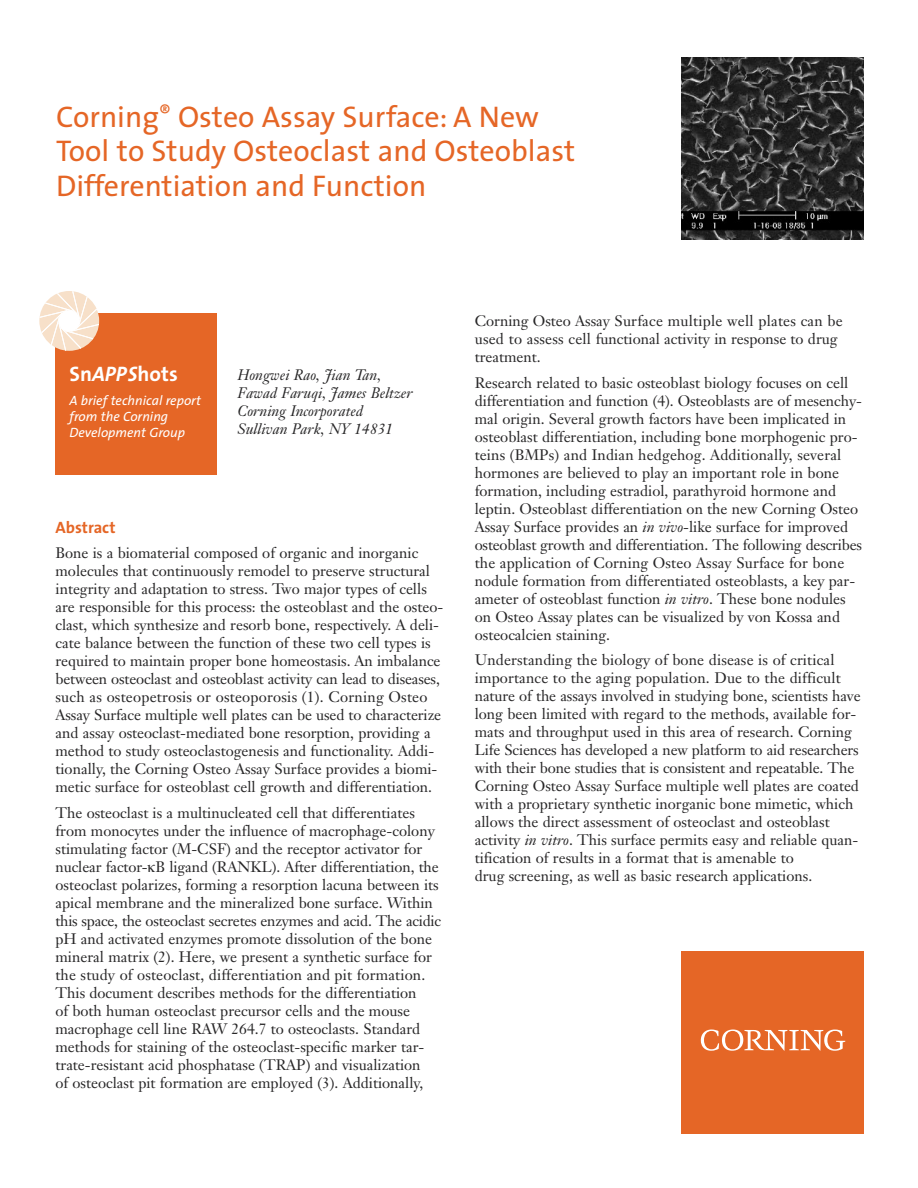
<style>
.page{position:relative;width:918px;height:1188px;background:#fff}
.page>*{position:absolute;margin:0;border:0;box-sizing:border-box;transform-origin:0 0}
.t1{font:30px/34.5px "The Sans";color:#e56626}
.t2{font:700 21px "The Sans";color:#fff}
.t3{font:700 16.5px "The Sans";color:#e56626}
.t4{font:15px/18px "Janson Text";color:#272627}
.t5{font:italic 15px/18px "Janson Text";color:#272627}
.t6{font:italic 13.5px/16.2px "The Sans";color:#fff}
.s1{font-style:italic}
</style>
<div class="page">
<img style="left:682px;top:57px;width:182px;height:182px">
<div style="left:55px;top:314px;width:161px;height:161px;background:#e56626"></div>
<svg style="left:39px;top:291px;width:60px;height:60px"></svg>
<div style="left:682px;top:952px;width:182px;height:182px;background:#e56626"></div>
<svg style="left:701px;top:1030px;width:144px;height:21px"></svg>
<h1 class="t1" style="left:56px;top:102px;width:521px">Corning<sup>®</sup> Osteo Assay Surface: A New<br>Tool to Study Osteoclast and Osteoblast<br>Differentiation and Function</h1>
<h2 class="t2" style="left:69px;top:366px;width:110px">Sn<span class="s1">APPS</span>hots</h2>
<p class="t6" style="left:69px;top:394px;width:133px">A brief technical report from the Corning<br>Development Group</p>
<p class="t5" style="left:237px;top:367px;width:177px">Hongwei Rao, Jian Tan,<br>Fawad Faruqi, James Beltzer<br>Corning Incorporated<br>Sullivan Park, NY 14831</p>
<p class="t3" style="left:56px;top:521px;width:62px">Abstract</p>
<p class="t4" style="left:55px;top:546px;width:389px">Bone is a biomaterial composed of organic and inorganic molecules that continuously remodel to preserve structural integrity and adaptation to stress. Two major types of cells are responsible for this process: the osteoblast and the osteo&shy;clast, which synthesize and resorb bone, respectively. A deli&shy;cate balance between the function of these two cell types is required to maintain proper bone homeostasis. An imbalance between osteoclast and osteoblast activity can lead to diseases, such as osteopetrosis or osteoporosis (1). Corning Osteo Assay Surface multiple well plates can be used to characterize and assay osteoclast-mediated bone resorption, providing a method to study osteoclastogenesis and functionality. Addi&shy;tionally, the Corning Osteo Assay Surface provides a biomi&shy;metic surface for osteoblast cell growth and differentiation.</p>
<p class="t4" style="left:55px;top:805px;width:387px">The osteoclast is a multinucleated cell that differentiates from monocytes under the influence of macrophage-colony stimulating factor (M-CSF) and the receptor activator for nuclear factor- B ligand (RANKL). After differentiation, the osteoclast polarizes, forming a resorption lacuna between its apical membrane and the mineralized bone surface. Within this space, the osteoclast secretes enzymes and acid. The acidic pH and activated enzymes promote dissolution of the bone mineral matrix (2). Here, we present a synthetic surface for the study of osteoclast, differentiation and pit formation.<br>This document describes methods for the differentiation<br>of both human osteoclast precursor cells and the mouse macrophage cell line RAW 264.7 to osteoclasts. Standard methods for staining of the osteoclast-specific marker tar&shy;trate-resistant acid phosphatase (TRAP) and visualization<br>of osteoclast pit formation are employed (3). Additionally,</p>
<p class="t4" style="left:475px;top:314px;width:370px">Corning Osteo Assay Surface multiple well plates can be used to assess cell functional activity in response to drug treatment.</p>
<p class="t4" style="left:475px;top:375px;width:389px">Research related to basic osteoblast biology focuses on cell differentiation and function (4). Osteoblasts are of mesenchy&shy;mal origin. Several growth factors have been implicated in osteoblast differentiation, including bone morphogenic pro&shy;teins (BMPs) and Indian hedgehog. Additionally, several hormones are believed to play an important role in bone formation, including estradiol, parathyroid hormone and leptin. Osteoblast differentiation on the new Corning Osteo Assay Surface provides an <span class="s1">in vivo</span>-like surface for improved osteoblast growth and differentiation. The following describes the application of Corning Osteo Assay Surface for bone nodule formation from differentiated osteoblasts, a key par&shy;ameter of osteoblast function <span class="s1">in vitro</span>. These bone nodules on Osteo Assay plates can be visualized by von Kossa and osteocalcien staining.</p>
<p class="t4" style="left:475px;top:653px;width:387px">Understanding the biology of bone disease is of critical importance to the aging population. Due to the difficult nature of the assays involved in studying bone, scientists have long been limited with regard to the methods, available for&shy;mats and throughput used in this area of research. Corning Life Sciences has developed a new platform to aid researchers with their bone studies that is consistent and repeatable. The Corning Osteo Assay Surface multiple well plates are coated with a proprietary synthetic inorganic bone mimetic, which allows the direct assessment of osteoclast and osteoblast activity <span class="s1">in vitro</span>. This surface permits easy and reliable quan&shy;tification of results in a format that is amenable to<br>drug screening, as well as basic research applications.</p>
</div>
